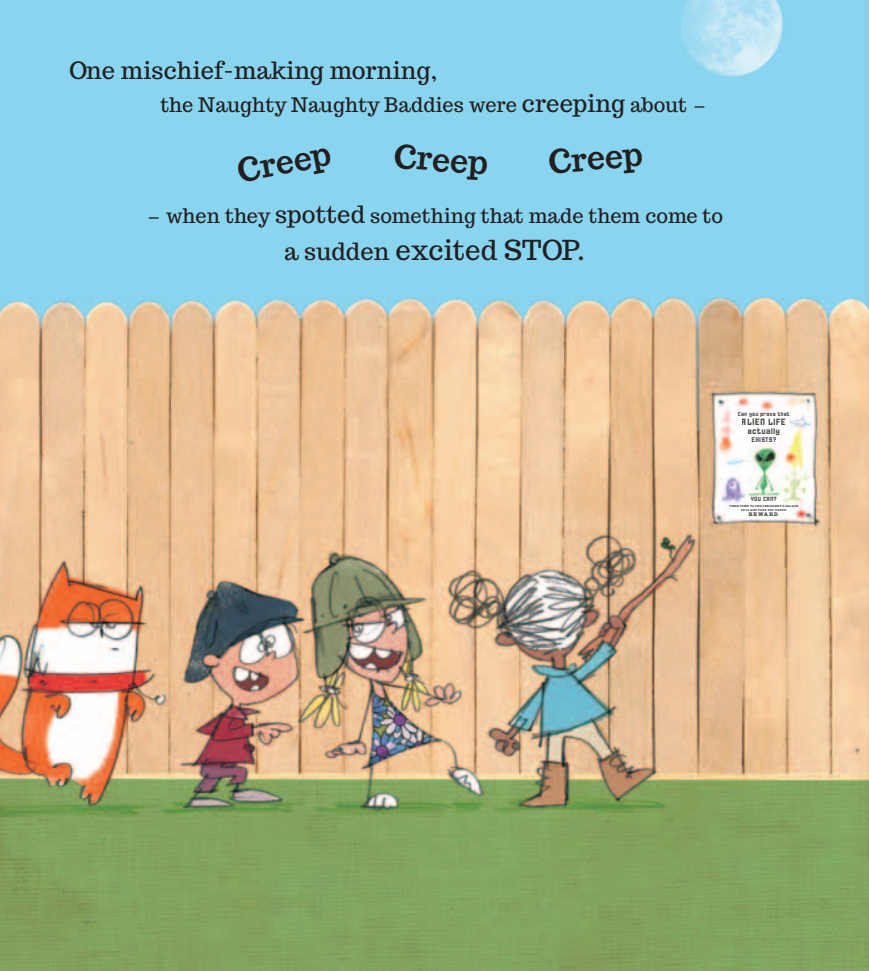
<style>
.page{position:relative;width:869px;height:971px;background:#fff}
.page>*{position:absolute;margin:0;border:0;box-sizing:border-box;transform-origin:0 0}
.t1{font:700 32.5px "Trocchi";color:#231f20}
.t2{font:27.5px "Trocchi";letter-spacing:.01em;color:#231f20}
.t3{font:23.75px "Trocchi";letter-spacing:.01em;color:#231f20}
.t4{font:20px "Trocchi";letter-spacing:.01em;color:#231f20;scale:1.7 1}
.t5{font:20px "Trocchi";letter-spacing:.01em;color:#231f20}
.t6{font:condensed 9.5px "Gothic Min";letter-spacing:.02em;color:#4b4c4d}
.t7{font:condensed 8.62px "Gothic Min";letter-spacing:.01em;color:#4b4c4d}
.t8{font:condensed 7.12px "Gothic Min";letter-spacing:.02em;color:#4b4c4d}
.t9{font:condensed 6.38px "Gothic Min";letter-spacing:.02em;color:#4b4c4d}
.t10{font:condensed 6px "Gothic Min";color:#4b4c4d}
.t11{font:700 5.38px "American Typewriter";letter-spacing:.14em;color:#4b4c4d}
.t12{font:700 2.75px/4px "American Typewriter";letter-spacing:.05em;color:#4b4c4d;text-align:center}
.s1{font-size:23.75px}
.s2{font-size:3.62px}
</style>
<div class="page">
<img style="left:0;top:0;width:868px;height:971px">
<h3 class="t3" style="left:69px;top:62px;width:370px">One mischief-making morning,</h3>
<h3 class="t5" style="left:160px;top:97px;width:547px">the Naughty Naughty Baddies were <span class="s1">creeping</span> about -</h3>
<h1 class="t1" style="left:234px;top:156px;width:96px;rotate:-11deg">Creep</h1>
<h1 class="t1" style="left:394px;top:141px;width:96px;rotate:4deg">Creep</h1>
<h1 class="t1" style="left:546px;top:146px;width:96px;rotate:-5deg">Creep</h1>
<h3 class="t4" style="left:146px;top:208px;width:340px">- when they <span class="s1">spotted</span> something that made them come to</h3>
<h2 class="t2" style="left:284px;top:240px;width:302px"><span class="s1">a sudden</span> excited STOP.</h2>
<h3 class="t10" style="left:737px;top:412px;width:53px">Can you prove that</h3>
<h3 class="t6" style="left:741px;top:418px;width:46px">ALIEN LIFE</h3>
<h3 class="t7" style="left:747px;top:427px;width:34px">actually</h3>
<h3 class="t8" style="left:751px;top:437px;width:26px">EXISTS?</h3>
<h3 class="t9" style="left:750px;top:497px;width:27px">YOU CAN?</h3>
<p class="t12" style="left:729px;top:504px;width:70px">THEN COME TO THE PRESIDENT’S PALACE<br>TO CLAIM YOUR TOY-TASTIC</p>
<h3 class="t11" style="left:748px;top:511px;width:32px">REWARD<span class="s2">.</span></h3>
</div>
